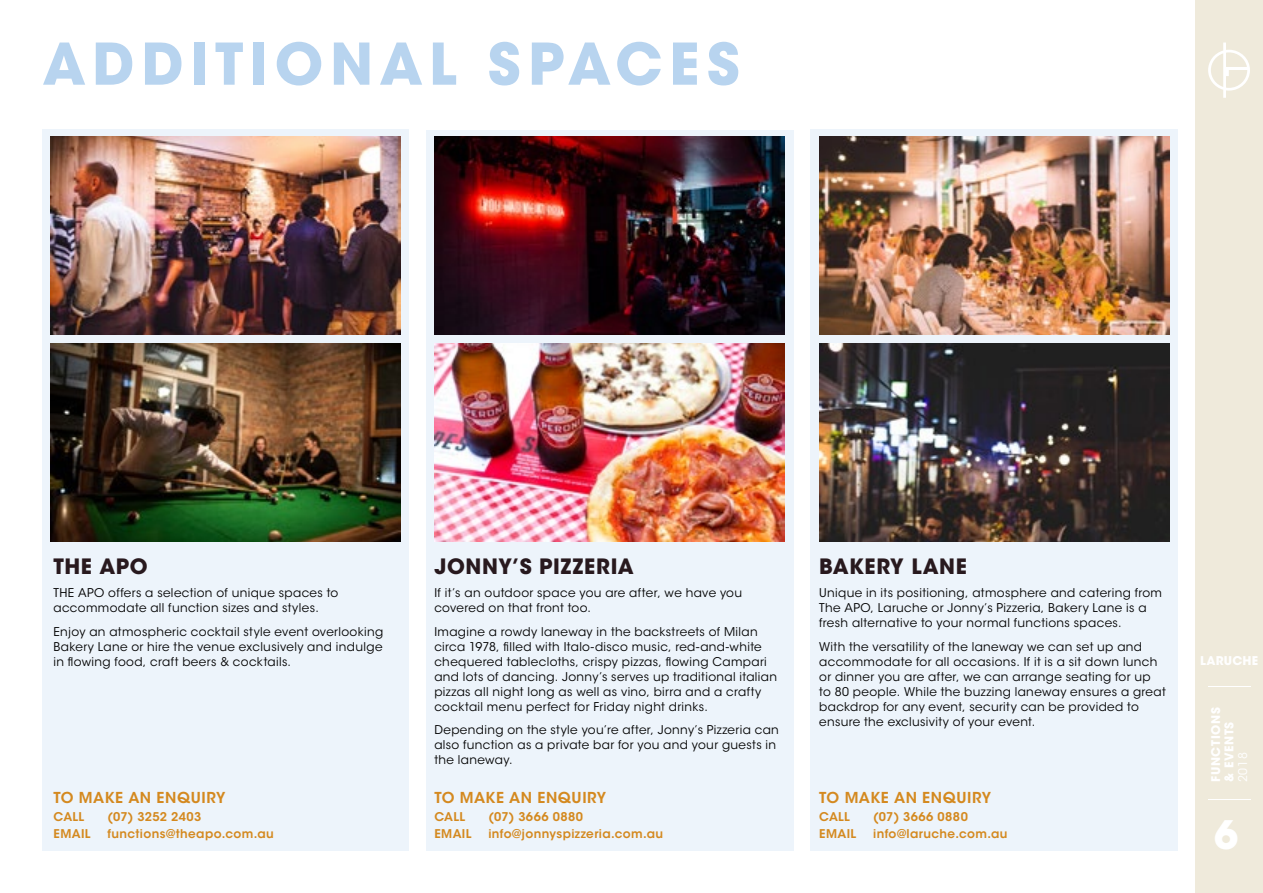
<style>
.page{position:relative;width:1263px;height:893px;background:#fff}
.page>*{position:absolute;margin:0;border:0;box-sizing:border-box;transform-origin:0 0}
.t1{font:700 57px "ITC Avant Garde Std";letter-spacing:.115em;color:#b8d4ef}
.t2{font:700 39px "ITC Avant Garde Std";color:#fff}
.t3{font:700 21px "ITC Avant Garde Std";letter-spacing:.03em;color:#28191e}
.t4{font:600 15px "ITC Avant Garde Std";letter-spacing:.035em;color:#d4891f}
.t5{font:12px/15px "ITC Avant Garde Std";letter-spacing:.03em;color:#000}
.t6{font:600 12px "ITC Avant Garde Std";letter-spacing:.03em;color:#d4891f}
.t7{font:700 12px/13.5px "ITC Avant Garde Std";letter-spacing:.05em;color:#fff}
.t8{font:700 12px "ITC Avant Garde Std";letter-spacing:.02em;color:#fff}
.t9{font:12px "ITC Avant Garde Std";color:#fff}
</style>
<div class="page">
<div style="left:1195px;top:0;width:68px;height:893px;background:#efeadb"></div>
<hr style="left:1208px;top:799px;width:42px;height:1px;background:#fff">
<hr style="left:1208px;top:686px;width:42px;height:1px;background:#fff">
<svg style="left:1208px;top:43px;width:42px;height:55px"></svg>
<div style="left:811px;top:129px;width:367px;height:721px;background:#edf4fb"></div>
<div style="left:427px;top:130px;width:367px;height:720px;background:#edf4fb"></div>
<div style="left:43px;top:129px;width:366px;height:721px;background:#edf4fb"></div>
<img style="left:434px;top:137px;width:351px;height:198px">
<img style="left:434px;top:343px;width:351px;height:198px">
<img style="left:50px;top:137px;width:351px;height:198px">
<img style="left:50px;top:343px;width:351px;height:198px">
<img style="left:819px;top:137px;width:350px;height:198px">
<img style="left:819px;top:343px;width:350px;height:198px">
<h1 class="t1" style="left:43px;top:27px;width:698px">ADDITIONAL SPACES</h1>
<h3 class="t3" style="left:53px;top:552px;width:96px">THE APO</h3>
<p class="t5" style="left:53px;top:585px;width:286px">THE APO offers a selection of unique spaces to accommodate all function sizes and styles.</p>
<p class="t5" style="left:53px;top:624px;width:331px;text-align:justify">Enjoy an atmospheric cocktail style event overlooking Bakery Lane or hire the venue exclusively and indulge in flowing food, craft beers &amp; cocktails.</p>
<p class="t4" style="left:53px;top:788px;width:173px">TO MAKE AN ENQUIRY</p>
<p class="t6" style="left:53px;top:809px;width:32px">CALL</p>
<p class="t6" style="left:107px;top:809px;width:95px">(07) 3252 2403</p>
<p class="t6" style="left:53px;top:826px;width:39px">EMAIL</p>
<p class="t6" style="left:107px;top:826px;width:168px">functions@theapo.com.au</p>
<h3 class="t3" style="left:434px;top:552px;width:201px">JONNY’S PIZZERIA</h3>
<p class="t5" style="left:434px;top:585px;width:309px">If it’s an outdoor space you are after, we have you covered on that front too.</p>
<p class="t5" style="left:434px;top:624px;width:344px">Imagine a rowdy laneway in the backstreets of Milan circa 1978, filled with Italo-disco music, red-and-white chequered tablecloths, crispy pizzas, flowing Campari and lots of dancing. Jonny’s serves up traditional italian pizzas all night long as well as vino, birra and a crafty cocktail menu perfect for Friday night drinks.</p>
<p class="t5" style="left:434px;top:722px;width:346px">Depending on the style you’re after, Jonny’s Pizzeria can also function as a private bar for you and your guests in the laneway.</p>
<p class="t4" style="left:434px;top:788px;width:173px">TO MAKE AN ENQUIRY</p>
<p class="t6" style="left:434px;top:809px;width:32px">CALL</p>
<p class="t6" style="left:488px;top:809px;width:96px">(07) 3666 0880</p>
<p class="t6" style="left:434px;top:826px;width:39px">EMAIL</p>
<p class="t6" style="left:488px;top:826px;width:176px">info@jonnyspizzeria.com.au</p>
<h3 class="t3" style="left:819px;top:552px;width:149px">BAKERY LANE</h3>
<p class="t5" style="left:819px;top:585px;width:344px">Unique in its positioning, atmosphere and catering from<br>The APO, Laruche or Jonny’s Pizzeria, Bakery Lane is a fresh alternative to your normal functions spaces.</p>
<p class="t5" style="left:819px;top:639px;width:348px">With the versatility of the laneway we can set up and accommodate for all occasions. If it is a sit down lunch or dinner you are after, we can arrange seating for up<br>to 80 people. While the buzzing laneway ensures a great backdrop for any event, security can be provided to ensure the exclusivity of your event.</p>
<p class="t4" style="left:819px;top:788px;width:173px">TO MAKE AN ENQUIRY</p>
<p class="t6" style="left:819px;top:809px;width:32px">CALL</p>
<p class="t6" style="left:873px;top:809px;width:96px">(07) 3666 0880</p>
<p class="t6" style="left:819px;top:826px;width:39px">EMAIL</p>
<p class="t6" style="left:873px;top:826px;width:136px">info@laruche.com.au</p>
<p class="t8" style="left:1200px;top:653px;width:59px">LARUCHE</p>
<p class="t7" style="left:1209px;top:782px;width:76px;rotate:-90deg">FUNCTIONS &amp; EVENTS</p>
<p class="t9" style="left:1235px;top:782px;width:31px;rotate:-90deg">2018</p>
<h2 class="t2" style="left:1214px;top:810px;width:26px">6</h2>
</div>
